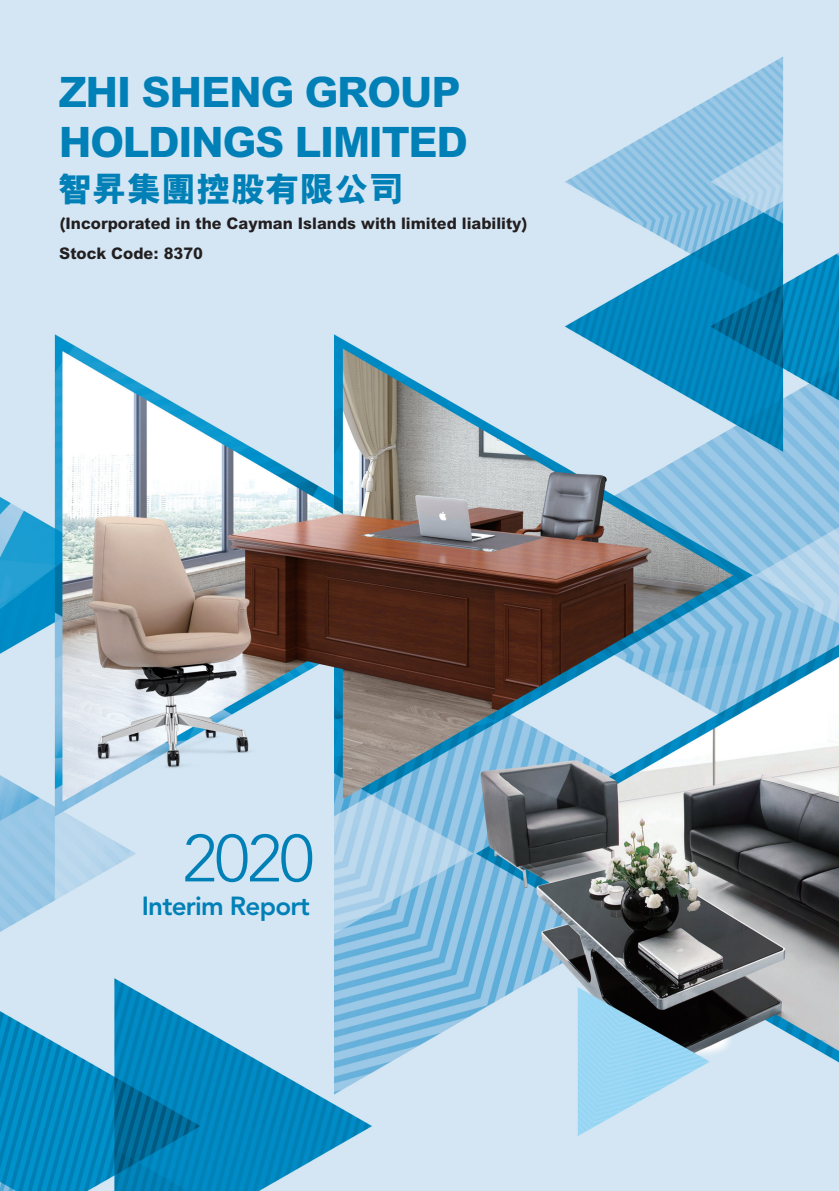
<style>
.page{position:relative;width:839px;height:1191px;background:#fff}
.page>*{position:absolute;margin:0;border:0;box-sizing:border-box;transform-origin:0 0}
.t1{font:300 66px "Avenir LT Std";color:#0080b6}
.t2{font:800 42px/50.4px "M Hei HK";letter-spacing:-.03em;color:#0080b6}
.t3{font:800 34.6px "M Hei HK";color:#0080b6}
.t4{font:800 26px "Avenir LT Std";letter-spacing:-.03em;color:#0080b6}
.t5{font:800 16px/29.6px "M Hei HK";color:#231f20}
</style>
<div class="page">
<img style="left:0;top:0;width:839px;height:1191px">
<h2 class="t2" style="left:59px;top:66px;width:411px">ZHI SHENG GROUP<br>HOLDINGS LIMITED</h2>
<h3 class="t3" style="left:57px;top:172px;width:348px">智昇集團控股有限公司</h3>
<p class="t5" style="left:59px;top:208px;width:470px">(Incorporated in the Cayman Islands with limited liability)<br>Stock Code: 8370</p>
<h1 class="t1" style="left:183px;top:820px;width:133px">2020</h1>
<h3 class="t4" style="left:142px;top:891px;width:170px">Interim Report</h3>
</div>
